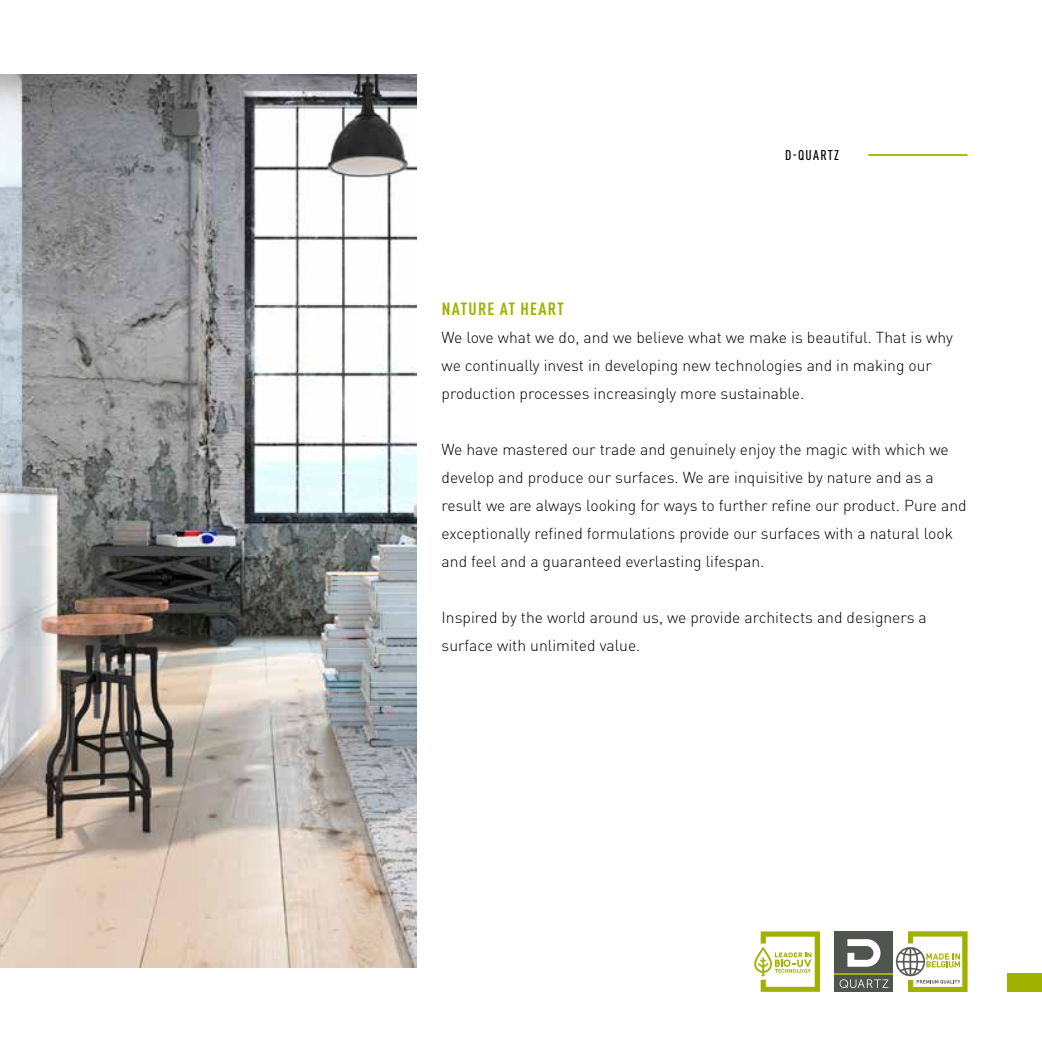
<style>
.page{position:relative;width:1042px;height:1042px;background:#fff}
.page>*{position:absolute;margin:0;border:0;box-sizing:border-box;transform-origin:0 0}
.t1{font:700 condensed 17.5px "DIN Pro";letter-spacing:.07em;color:#a0b101}
.t2{font:300 15.75px/28px "DIN Pro";color:#000}
.t3{font:500 condensed 14px "DIN Pro";letter-spacing:.095em;color:#000}
</style>
<div class="page">
<img style="left:0;top:74px;width:417px;height:893px">
<hr style="left:868px;top:154px;width:99px;height:2px;background:#a0b101">
<div style="left:1007px;top:974px;width:35px;height:18px;background:#a0b101"></div>
<svg style="left:896px;top:931px;width:71px;height:61px"></svg>
<div style="left:834px;top:931px;width:59px;height:61px;background:#515550"></div>
<hr style="left:834px;top:973px;width:59px;height:2px;background:#a0b101">
<svg style="left:839px;top:979px;width:49px;height:9px"></svg>
<svg style="left:847px;top:939px;width:33px;height:27px"></svg>
<svg style="left:754px;top:931px;width:66px;height:61px"></svg>
<p class="t3" style="left:785px;top:145px;width:55px">D-QUARTZ</p>
<p class="t1" style="left:442px;top:296px;width:124px">NATURE AT HEART</p>
<p class="t2" style="left:441px;top:322px;width:513px">We love what we do, and we believe what we make is beautiful. That is why we continually invest in developing new technologies and in making our production processes increasingly more sustainable.</p>
<p class="t2" style="left:441px;top:434px;width:526px">We have mastered our trade and genuinely enjoy the magic with which we develop and produce our surfaces. We are inquisitive by nature and as a result we are always looking for ways to further refine our product. Pure and exceptionally refined formulations provide our surfaces with a natural look and feel and a guaranteed everlasting lifespan.</p>
<p class="t2" style="left:441px;top:602px;width:487px">Inspired by the world around us, we provide architects and designers a surface with unlimited value.</p>
</div>
